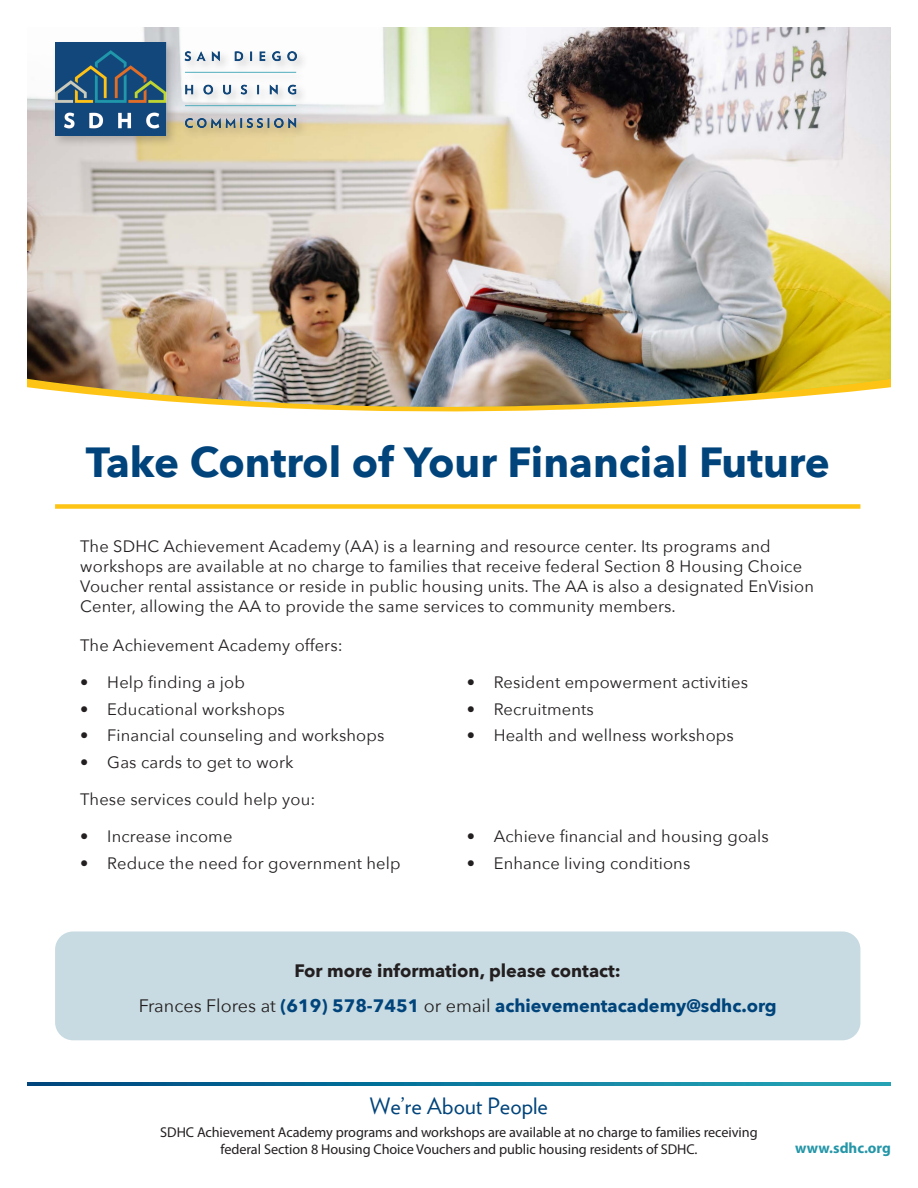
<style>
.page{position:relative;width:918px;height:1188px;background:#fff}
.page>*{position:absolute;margin:0;border:0;box-sizing:border-box;transform-origin:0 0}
.t1{font:700 42px "Avenir Next";color:#00447b}
.t2{font:22.5px "Verlag";color:#00447b}
.t3{font:700 18px "Avenir Next";color:#00447b}
.t4{font:700 18px "Avenir Next";color:#231f20}
.t5{font:16.5px/19.8px "Avenir Next";letter-spacing:.01em;color:#231f20}
.t6{font:700 15px "Myriad Pro";color:#2496a8}
.t7{font:14.25px/17.1px "Myriad Pro";letter-spacing:-.005em;color:#231f20;text-align:center}
.s1{font-weight:400;color:#231f20}
</style>
<div class="page">
<svg style="left:27px;top:1083px;width:864px;height:2px;background:#0e789c"></svg>
<div style="left:55px;top:504px;width:805px;height:5px;background:#fec415"></div>
<div style="left:55px;top:931px;width:805px;height:109px;background:#c8dbe2;border-radius:18px"></div>
<img style="left:27px;top:27px;width:864px;height:385px">
<div style="left:52px;top:39px;width:257px;height:109px;background:#231f20;opacity:.25"></div>
<img style="left:55px;top:42px;width:242px;height:93px">
<p class="t1" style="left:86px;top:426px;width:745px">Take Control of Your Financial Future</p>
<p class="t5" style="left:80px;top:536px;width:735px">The SDHC Achievement Academy (AA) is a learning and resource center. Its programs and workshops are available at no charge to families that receive federal Section 8 Housing Choice Voucher rental assistance or reside in public housing units. The AA is also a designated EnVision Center, allowing the AA to provide the same services to community members.</p>
<p class="t5" style="left:80px;top:635px;width:264px">The Achievement Academy offers:</p>
<p class="t5" style="left:80px;top:672px;width:166px">• Help finding a job</p>
<p class="t5" style="left:80px;top:698px;width:206px">• Educational workshops</p>
<p class="t5" style="left:80px;top:725px;width:306px">• Financial counseling and workshops</p>
<p class="t5" style="left:80px;top:751px;width:215px">• Gas cards to get to work</p>
<p class="t5" style="left:467px;top:672px;width:283px">• Resident empowerment activities</p>
<p class="t5" style="left:467px;top:698px;width:129px">• Recruitments</p>
<p class="t5" style="left:467px;top:725px;width:269px">• Health and wellness workshops</p>
<p class="t5" style="left:80px;top:789px;width:237px">These services could help you:</p>
<p class="t5" style="left:80px;top:826px;width:154px">• Increase income</p>
<p class="t5" style="left:80px;top:852px;width:322px">• Reduce the need for government help</p>
<p class="t5" style="left:467px;top:826px;width:304px">• Achieve financial and housing goals</p>
<p class="t5" style="left:467px;top:852px;width:225px">• Enhance living conditions</p>
<p class="t4" style="left:295px;top:955px;width:328px">For more information, please contact:</p>
<p class="t3" style="left:139px;top:991px;width:640px"><span class="s1">Frances Flores at</span> (619) 578-7451 <span class="s1">or email</span> achievementacademy@sdhc.org</p>
<h2 class="t2" style="left:370px;top:1089px;width:180px">We’re About People</h2>
<p class="t7" style="left:160px;top:1123px;width:599px">SDHC Achievement Academy programs and workshops are available at no charge to families receiving federal Section 8 Housing Choice Vouchers and public housing residents of SDHC.</p>
<p class="t6" style="left:795px;top:1139px;width:97px">www.sdhc.org</p>
</div>
